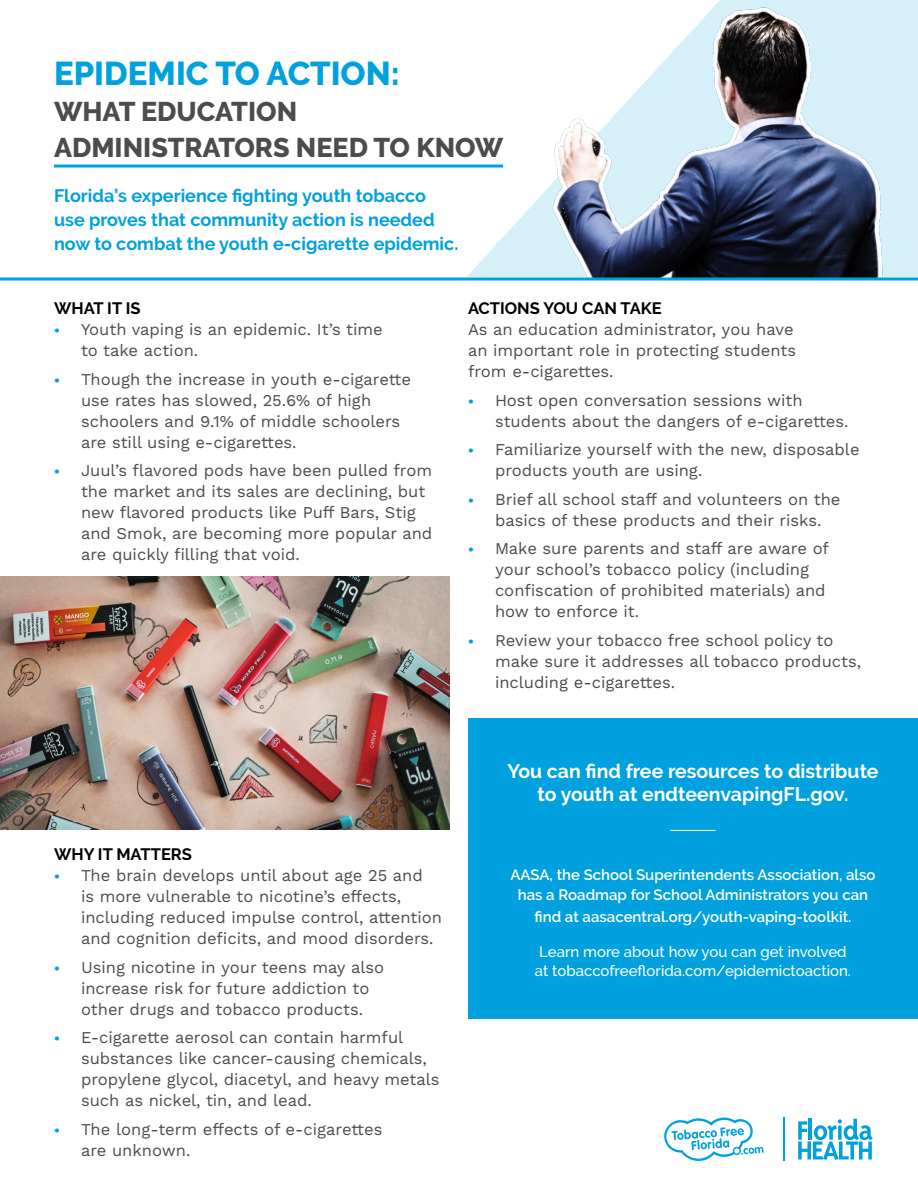
<style>
.page{position:relative;width:918px;height:1188px;background:#fff}
.page>*{position:absolute;margin:0;border:0;box-sizing:border-box;transform-origin:0 0}
.t1{font:800 33px "Raleway";color:#00a1de}
.t2{font:800 27px/36px "Raleway";color:#4b4c4d}
.t3{font:700 19.5px/22.5px "Raleway";color:#fff;text-align:center}
.t4{font:700 18px/24px "Raleway";color:#00a1de}
.t5{font:16.5px/21px "Work Sans";color:#4b4c4d}
.t6{font:700 16.5px "Raleway";color:#000}
.t7{font:600 15px/19.5px "Raleway";color:#fff;text-align:center}
.t8{font:500 15px/19.5px "Raleway";color:#fff}
.s1{font-weight:700;font-size:13.5px;color:#00a1de}
</style>
<div class="page">
<img style="left:0;top:577px;width:450px;height:252px">
<img style="left:344px;top:0;width:574px;height:277px">
<svg style="left:798px;top:1119px;width:75px;height:41px"></svg>
<svg style="left:664px;top:1117px;width:100px;height:44px"></svg>
<hr style="left:783px;top:1118px;width:2px;height:43px;background:#00a1de">
<hr style="left:0;top:278px;width:918px;height:2px;background:#00a1de">
<hr style="left:54px;top:165px;width:449px;height:2px;background:#00a1de">
<div style="left:468px;top:718px;width:450px;height:301px;background:#00a1de"></div>
<hr style="left:670px;top:830px;width:46px;height:1px;background:#fff">
<p class="t1" style="left:54px;top:55px;width:347px">EPIDEMIC TO ACTION:</p>
<p class="t2" style="left:54px;top:94px;width:451px">WHAT EDUCATION<br>ADMINISTRATORS NEED TO KNOW</p>
<p class="t4" style="left:54px;top:184px;width:406px">Florida’s experience fighting youth tobacco use proves that community action is needed now to combat the youth e-cigarette epidemic.</p>
<p class="t6" style="left:54px;top:299px;width:88px">WHAT IT IS</p>
<p class="t5" style="left:81px;top:320px;width:303px;text-indent:-27px"><span class="s1">•</span> Youth vaping is an epidemic. It’s time to take action.</p>
<p class="t5" style="left:81px;top:369px;width:332px;text-indent:-27px"><span class="s1">•</span> Though the increase in youth e-cigarette use rates has slowed, 25.6% of high schoolers and 9.1% of middle schoolers are still using e-cigarettes.</p>
<p class="t5" style="left:81px;top:461px;width:353px;text-indent:-27px"><span class="s1">•</span> Juul’s flavored pods have been pulled from the market and its sales are declining, but new flavored products like Puff Bars, Stig and Smok, are becoming more popular and are quickly filling that void.</p>
<p class="t6" style="left:468px;top:299px;width:195px">ACTIONS YOU CAN TAKE</p>
<p class="t5" style="left:468px;top:320px;width:330px">As an education administrator, you have an important role in protecting students from e-cigarettes.</p>
<p class="t5" style="left:495px;top:390px;width:355px;text-indent:-27px"><span class="s1">•</span> Host open conversation sessions with students about the dangers of e-cigarettes.</p>
<p class="t5" style="left:495px;top:440px;width:366px;text-indent:-27px"><span class="s1">•</span> Familiarize yourself with the new, disposable products youth are using.</p>
<p class="t5" style="left:468px;top:489px;width:374px;text-align:center"><span class="s1">•</span> Brief all school staff and volunteers on the basics of these products and their risks.</p>
<p class="t5" style="left:495px;top:539px;width:336px;text-indent:-27px"><span class="s1">•</span> Make sure parents and staff are aware of your school’s tobacco policy (including confiscation of prohibited materials) and how to enforce it.</p>
<p class="t5" style="left:495px;top:630px;width:368px;text-indent:-27px"><span class="s1">•</span> Review your tobacco free school policy to make sure it addresses all tobacco products, including e-cigarettes.</p>
<p class="t6" style="left:54px;top:845px;width:140px">WHY IT MATTERS</p>
<p class="t5" style="left:81px;top:866px;width:363px;text-indent:-27px"><span class="s1">•</span> The brain develops until about age 25 and<br>is more vulnerable to nicotine’s effects, including reduced impulse control, attention and cognition deficits, and mood disorders.</p>
<p class="t5" style="left:81px;top:957px;width:305px;text-indent:-27px"><span class="s1">•</span> Using nicotine in your teens may also increase risk for future addiction to other drugs and tobacco products.</p>
<p class="t5" style="left:81px;top:1028px;width:360px;text-indent:-27px"><span class="s1">•</span> E-cigarette aerosol can contain harmful substances like cancer-causing chemicals, propylene glycol, diacetyl, and heavy metals such as nickel, tin, and lead.</p>
<p class="t5" style="left:81px;top:1119px;width:303px;text-indent:-27px"><span class="s1">•</span> The long-term effects of e-cigarettes are unknown.</p>
<p class="t3" style="left:507px;top:760px;width:373px">You can find free resources to distribute to youth at endteenvapingFL.gov.</p>
<p class="t7" style="left:510px;top:865px;width:367px">AASA, the School Superintendents Association, also has a Roadmap for School Administrators you can</p>
<p class="t7" style="left:535px;top:907px;width:318px">find at aasacentral.org/youth-vaping-toolkit.</p>
<p class="t8" style="left:535px;top:942px;width:318px">Learn more about how you can get involved at tobaccofreeflorida.com/epidemictoaction.</p>
</div>
